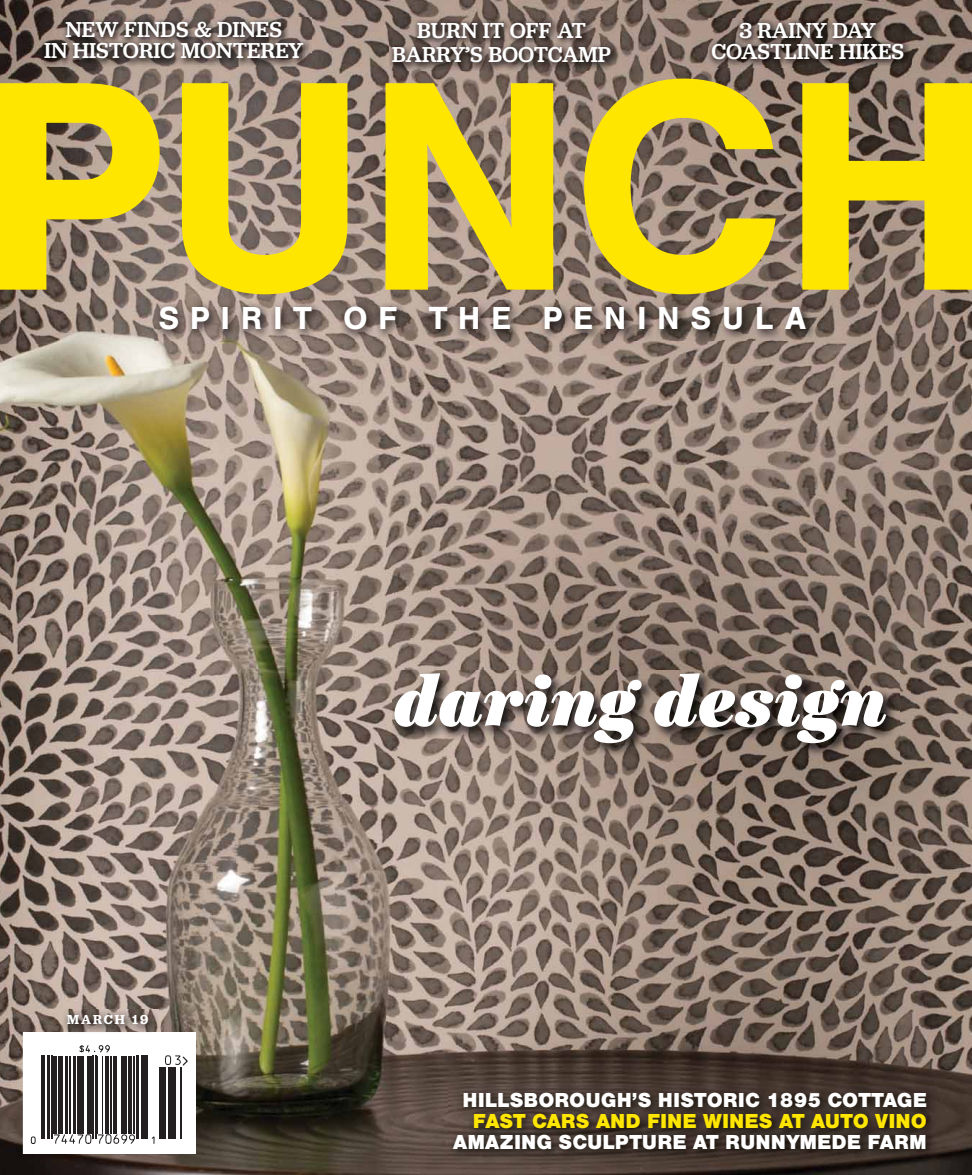
<style>
.page{position:relative;width:972px;height:1175px;background:#fff}
.page>*{position:absolute;margin:0;border:0;box-sizing:border-box;transform-origin:0 0}
.t1{font:italic 900 73.5px "Ingeborg";color:#fff}
.t2{font:700 33px "Nimbus San";letter-spacing:.32em;color:#fff}
.t3{font:500 22.5px/21px "Jubilat";color:#fff;text-align:center}
.t4{font:900 21px "Nimbus San";color:#fff}
.t5{font:900 21px "Nimbus San";color:#ffe600}
.t6{font:600 13.5px "Jubilat";letter-spacing:.15em;color:#fff}
</style>
<div class="page">
<img style="left:0;top:0;width:972px;height:1174px">
<svg style="left:23px;top:1032px;width:173px;height:121px"></svg>
<hr style="left:41px;top:1055px;width:1px;height:84px;background:#231f20">
<hr style="left:43px;top:1055px;width:1px;height:84px;background:#231f20">
<hr style="left:48px;top:1055px;width:2px;height:84px;background:#231f20">
<hr style="left:51px;top:1055px;width:1px;height:84px;background:#231f20">
<hr style="left:53px;top:1055px;width:4px;height:78px;background:#231f20">
<hr style="left:58px;top:1055px;width:2px;height:78px;background:#231f20">
<hr style="left:61px;top:1055px;width:1px;height:78px;background:#231f20">
<hr style="left:66px;top:1055px;width:2px;height:78px;background:#231f20">
<hr style="left:69px;top:1055px;width:1px;height:78px;background:#231f20">
<hr style="left:74px;top:1055px;width:2px;height:78px;background:#231f20">
<hr style="left:77px;top:1055px;width:3px;height:78px;background:#231f20">
<hr style="left:82px;top:1055px;width:2px;height:78px;background:#231f20">
<hr style="left:87px;top:1055px;width:2px;height:78px;background:#231f20">
<hr style="left:91px;top:1055px;width:1px;height:78px;background:#231f20">
<hr style="left:93px;top:1055px;width:1px;height:84px;background:#231f20">
<hr style="left:95px;top:1055px;width:1px;height:84px;background:#231f20">
<hr style="left:97px;top:1055px;width:1px;height:78px;background:#231f20">
<hr style="left:102px;top:1055px;width:1px;height:78px;background:#231f20">
<hr style="left:105px;top:1055px;width:3px;height:78px;background:#231f20">
<hr style="left:111px;top:1055px;width:1px;height:78px;background:#231f20">
<hr style="left:113px;top:1055px;width:1px;height:78px;background:#231f20">
<hr style="left:115px;top:1055px;width:1px;height:78px;background:#231f20">
<hr style="left:121px;top:1055px;width:3px;height:78px;background:#231f20">
<hr style="left:125px;top:1055px;width:1px;height:78px;background:#231f20">
<hr style="left:129px;top:1055px;width:3px;height:78px;background:#231f20">
<hr style="left:133px;top:1055px;width:1px;height:78px;background:#231f20">
<hr style="left:137px;top:1055px;width:2px;height:84px;background:#231f20">
<hr style="left:141px;top:1055px;width:2px;height:84px;background:#231f20">
<hr style="left:145px;top:1055px;width:1px;height:84px;background:#231f20">
<hr style="left:147px;top:1055px;width:1px;height:84px;background:#231f20">
<hr style="left:159px;top:1067px;width:1px;height:72px;background:#231f20">
<hr style="left:161px;top:1067px;width:3px;height:72px;background:#231f20">
<hr style="left:165px;top:1067px;width:1px;height:72px;background:#231f20">
<hr style="left:168px;top:1067px;width:3px;height:72px;background:#231f20">
<hr style="left:173px;top:1067px;width:1px;height:72px;background:#231f20">
<hr style="left:175px;top:1067px;width:1px;height:72px;background:#231f20">
<hr style="left:180px;top:1067px;width:1px;height:72px;background:#231f20">
<svg style="left:31px;top:1136px;width:5px;height:8px"></svg>
<svg style="left:53px;top:1133px;width:83px;height:11px"></svg>
<svg style="left:151px;top:1136px;width:4px;height:8px"></svg>
<svg style="left:78px;top:1044px;width:32px;height:9px"></svg>
<svg style="left:165px;top:1054px;width:24px;height:12px"></svg>
<img style="left:63px;top:1009px;width:96px;height:25px">
<img style="left:449px;top:1086px;width:488px;height:73px">
<svg style="left:0;top:83px;width:160px;height:207px;background:#d2bd2d"></svg>
<svg style="left:182px;top:83px;width:165px;height:211px;background:#d4be32"></svg>
<svg style="left:386px;top:83px;width:167px;height:207px;background:#dbc425"></svg>
<svg style="left:584px;top:79px;width:192px;height:215px;background:#bfaa37"></svg>
<svg style="left:802px;top:83px;width:170px;height:207px;background:#ceb822"></svg>
<img style="left:41px;top:18px;width:270px;height:49px">
<img style="left:708px;top:18px;width:204px;height:49px">
<img style="left:389px;top:18px;width:230px;height:53px">
<img style="left:155px;top:301px;width:661px;height:39px">
<img style="left:392px;top:671px;width:507px;height:86px">
<p class="t3" style="left:44px;top:18px;width:261px">NEW FINDS &amp; DINES<br>IN HISTORIC MONTEREY</p>
<p class="t3" style="left:711px;top:19px;width:194px">3 RAINY DAY<br>COASTLINE HIKES</p>
<p class="t3" style="left:392px;top:18px;width:221px;line-height:24px">BURN IT OFF AT<br>BARRY’S BOOTCAMP</p>
<h2 class="t2" style="left:158px;top:299px;width:649px">SPIRIT OF THE PENINSULA</h2>
<p class="t6" style="left:67px;top:1010px;width:83px">MARCH 19</p>
<h1 class="t1" style="left:393px;top:655px;width:495px">daring design</h1>
<p class="t4" style="left:462px;top:1087px;width:466px">HILLSBOROUGH’S HISTORIC 1895 COTTAGE</p>
<p class="t5" style="left:473px;top:1108px;width:456px">FAST CARS AND FINE WINES AT AUTO VINO</p>
<p class="t4" style="left:453px;top:1129px;width:475px">AMAZING SCULPTURE AT RUNNYMEDE FARM</p>
</div>
